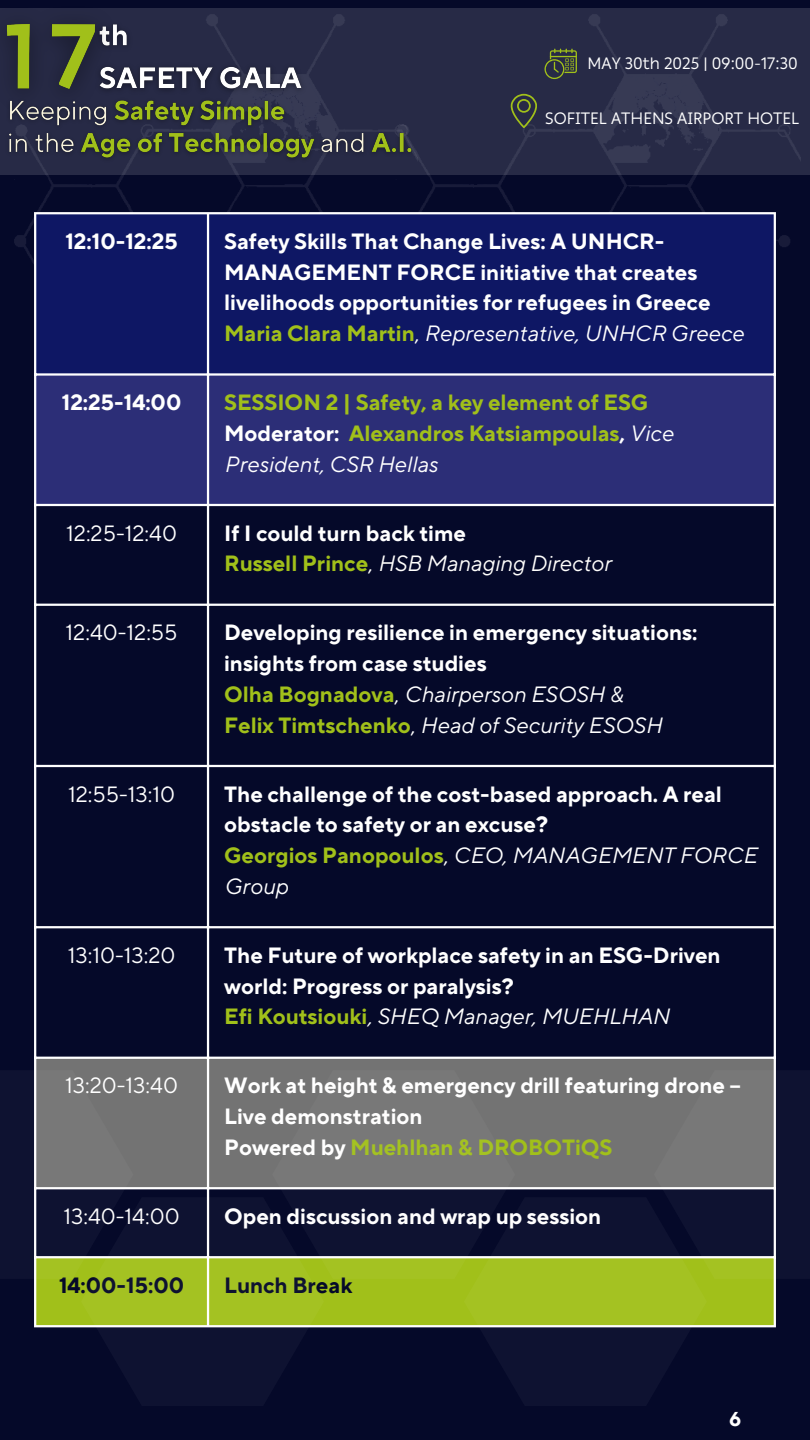
<style>
.page{position:relative;width:810px;height:1440px;background:#050929}
.page>*{position:absolute;margin:0;border:0;box-sizing:border-box;transform-origin:0 0}
.t1{font:700 22px/30.8px "TT Norms Pro";color:#fff}
.t2{font:italic 22px/30.8px "TT Norms Pro";color:#fff}
.t3{font:700 22px/30.8px "TT Norms Pro";color:#a1c01a}
.t4{font:22px "TT Norms Pro";color:#fff}
.t5{font:italic 22px "TT Norms Pro";color:#fffefc}
.t6{font:700 22px "TT Norms Pro";color:#050929}
.t7{font:700 20px "TT Norms Pro";color:#fff}
.t8{font:16.4px "Ping HL";color:#fff}
.s1{font-weight:700;font-style:normal;color:#a1c01a}
.s2{font-style:normal}
.s3{color:#fff}
.s4{font-weight:400;font-style:italic;color:#fff}
</style>
<div class="page">
<img style="left:14px;top:175px;width:308px;height:89px">
<img style="left:419px;top:175px;width:371px;height:72px">
<svg style="left:0;top:8px;width:810px;height:167px;background:#282b47"></svg>
<svg style="left:545px;top:49px;width:32px;height:30px"></svg>
<svg style="left:511px;top:94px;width:26px;height:34px"></svg>
<img style="left:127px;top:16px;width:184px;height:79px">
<img style="left:0;top:8px;width:127px;height:117px">
<img style="left:3px;top:95px;width:415px;height:71px">
<div style="left:36px;top:214px;width:738px;height:159px;background:#0e1764"></div>
<div style="left:36px;top:376px;width:738px;height:128px;background:#2c2e77"></div>
<div style="left:36px;top:1059px;width:738px;height:128px;background:#737373"></div>
<div style="left:36px;top:1279px;width:738px;height:46px;background:#a1c01a"></div>
<hr style="left:34px;top:214px;width:2px;height:1111px;background:#fff">
<hr style="left:207px;top:214px;width:2px;height:1111px;background:#fff">
<hr style="left:774px;top:214px;width:2px;height:1111px;background:#fff">
<hr style="left:34px;top:212px;width:742px;height:2px;background:#fff">
<hr style="left:34px;top:373px;width:742px;height:3px;background:#fff">
<hr style="left:34px;top:504px;width:742px;height:2px;background:#fff">
<hr style="left:34px;top:604px;width:742px;height:2px;background:#fff">
<hr style="left:34px;top:765px;width:742px;height:2px;background:#fff">
<hr style="left:34px;top:926px;width:742px;height:2px;background:#fff">
<hr style="left:34px;top:1057px;width:742px;height:2px;background:#fff">
<hr style="left:34px;top:1187px;width:742px;height:2px;background:#fff">
<hr style="left:34px;top:1325px;width:742px;height:2px;background:#fff">
<svg style="left:36px;top:1070px;width:97px;height:209px;fill:#787878"></svg>
<svg style="left:81px;top:1197px;width:243px;height:131px;fill:#a4c222"></svg>
<svg style="left:272px;top:1070px;width:243px;height:209px;fill:#787873"></svg>
<svg style="left:464px;top:1197px;width:243px;height:131px;fill:#a4c222"></svg>
<svg style="left:654px;top:1070px;width:122px;height:209px;fill:#787873"></svg>
<p class="t8" style="left:587px;top:54px;width:212px">MAY 30th 2025 | 09:00-17:30</p>
<p class="t8" style="left:545px;top:108px;width:255px">SOFITEL ATHENS AIRPORT HOTEL</p>
<p class="t1" style="left:65px;top:227px;width:114px">12:10-12:25</p>
<p class="t1" style="left:224px;top:227px;width:488px">Safety Skills That Change Lives: A UNHCR-<br>ΜΑΝΑGEMENT FORCE initiative that creates livelihoods opportunities for refugees in Greece</p>
<p class="t2" style="left:224px;top:319px;width:521px"><span class="s1">Maria Clara Martin</span><span class="s2">,</span> Representative, UNHCR Greece</p>
<h5 class="t1" style="left:62px;top:388px;width:121px">12:25-14:00</h5>
<p class="t3" style="left:224px;top:388px;width:426px">SESSION 2 | Safety, a key element of ESG</p>
<p class="t3" style="left:224px;top:419px;width:451px"><span class="s3">Moderator:</span> Alexandros Katsiampoulas<span class="s3">,</span> <span class="s4">Vice<br>President, CSR Hellas</span></p>
<p class="t4" style="left:66px;top:520px;width:112px">12:25-12:40</p>
<p class="t1" style="left:224px;top:518px;width:243px">If I could turn back time</p>
<p class="t5" style="left:224px;top:551px;width:389px"><span class="s1">Russell Prince</span><span class="s2">,</span> HSB Managing Director</p>
<p class="t4" style="left:66px;top:620px;width:113px">12:40-12:55</p>
<p class="t1" style="left:224px;top:618px;width:475px">Developing resilience in emergency situations: insights from case studies</p>
<p class="t2" style="left:224px;top:680px;width:400px"><span class="s1">Olha Bognadova</span><span class="s2">,</span> Chairperson ESOSH &amp;</p>
<p class="t2" style="left:224px;top:710px;width:439px"><span class="s1">Felix Timtschenko</span><span class="s2">,</span> Head of Security ESOSH</p>
<p class="t4" style="left:68px;top:781px;width:109px">12:55-13:10</p>
<p class="t1" style="left:224px;top:779px;width:499px">The challenge of the cost-based approach. A real obstacle to safety or an excuse?</p>
<p class="t2" style="left:224px;top:841px;width:534px"><span class="s1">Georgios Panopoulos</span><span class="s2">,</span> CEO, MANAGEMENT FORCE<br>Group</p>
<p class="t4" style="left:68px;top:942px;width:109px">13:10-13:20</p>
<p class="t1" style="left:224px;top:941px;width:498px">The Future of workplace safety in an ESG-Driven world: Progress or paralysis?</p>
<p class="t2" style="left:224px;top:1002px;width:447px"><span class="s1">Efi Koutsiouki</span>, SHEQ Manager, MUEHLHAN</p>
<p class="t4" style="left:65px;top:1073px;width:114px">13:20-13:40</p>
<p class="t1" style="left:224px;top:1071px;width:519px">Work at height &amp; emergency drill featuring drone –<br>Live demonstration</p>
<p class="t3" style="left:224px;top:1133px;width:390px"><span class="s3">Powered by</span> Muehlhan &amp; DROBOTiQS</p>
<p class="t4" style="left:63px;top:1203px;width:118px">13:40-14:00</p>
<p class="t1" style="left:224px;top:1202px;width:379px">Open discussion and wrap up session</p>
<p class="t6" style="left:59px;top:1272px;width:127px">14:00-15:00</p>
<p class="t6" style="left:224px;top:1272px;width:130px">Lunch Break</p>
<p class="t7" style="left:729px;top:1407px;width:14px">6</p>
</div>
